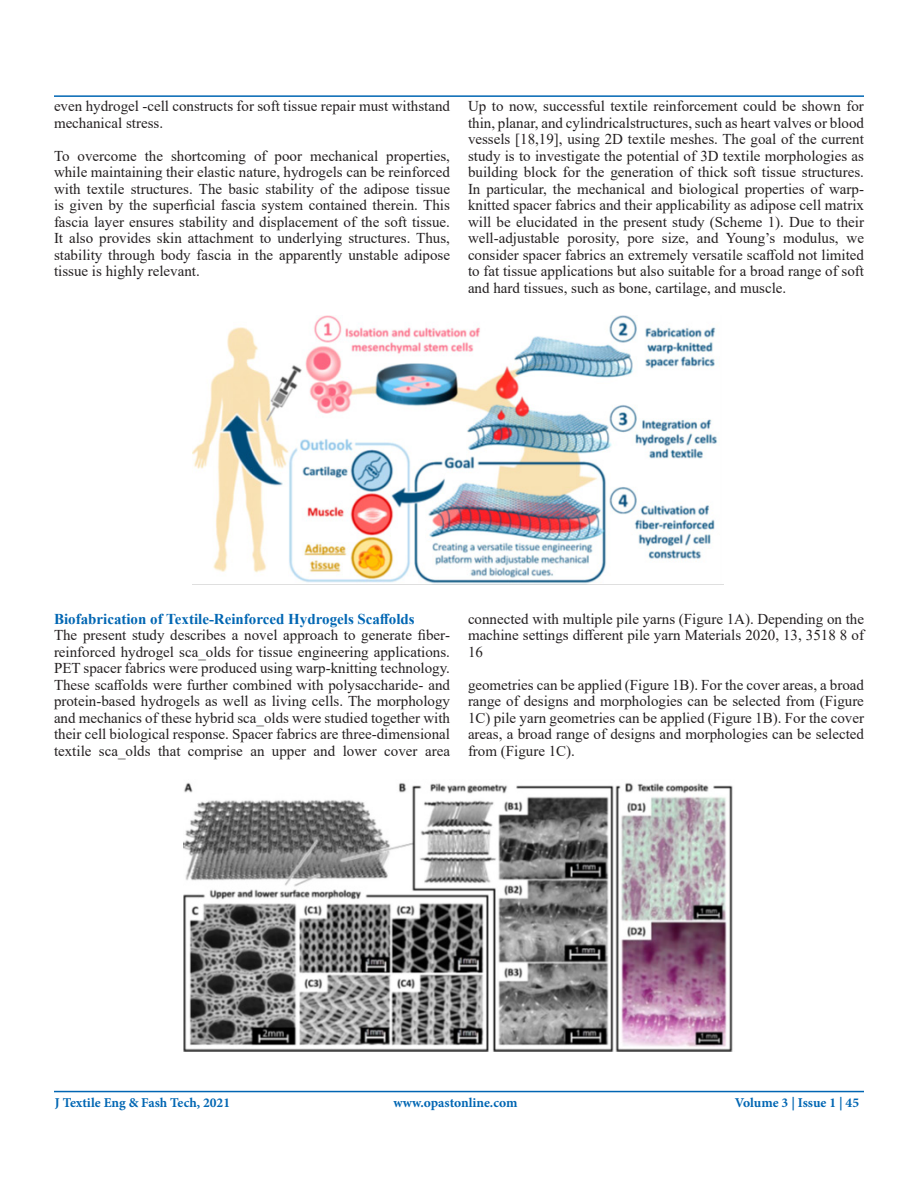
<style>
.page{position:relative;width:918px;height:1188px;background:#fff}
.page>*{position:absolute;margin:0;border:0;box-sizing:border-box;transform-origin:0 0}
.t1{font:15px/16.5px "Times New Roman";color:#231f20;text-align:justify}
.t2{font:700 15px "Times New Roman";color:#0166b3}
.t3{font:700 13.5px "Minion Pro";color:#0166b3}
</style>
<div class="page">
<hr style="left:54px;top:95px;width:810px;height:2px;background:#0166b3">
<hr style="left:54px;top:1091px;width:810px;height:1px;background:#0166b3">
<img style="left:193px;top:316px;width:525px;height:268px">
<img style="left:184px;top:782px;width:549px;height:270px">
<p class="t1" style="left:54px;top:98px;width:398px">even hydrogel -cell constructs for soft tissue repair must withstand mechanical stress.</p>
<p class="t1" style="left:54px;top:147px;width:398px">To overcome the shortcoming of poor mechanical properties, while maintaining their elastic nature, hydrogels can be reinforced with textile structures. The basic stability of the adipose tissue is given by the superficial fascia system contained therein. This fascia layer ensures stability and displacement of the soft tissue.<br>It also provides skin attachment to underlying structures. Thus, stability through body fascia in the apparently unstable adipose tissue is highly relevant.</p>
<p class="t1" style="left:468px;top:98px;width:398px">Up to now, successful textile reinforcement could be shown for thin, planar, and cylindricalstructures, such as heart valves or blood vessels [18,19], using 2D textile meshes. The goal of the current study is to investigate the potential of 3D textile morphologies as building block for the generation of thick soft tissue structures.<br>In particular, the mechanical and biological properties of warp&shy;knitted spacer fabrics and their applicability as adipose cell matrix will be elucidated in the present study (Scheme 1). Due to their well-adjustable porosity, pore size, and Young’s modulus, we consider spacer fabrics an extremely versatile scaffold not limited to fat tissue applications but also suitable for a broad range of soft and hard tissues, such as bone, cartilage, and muscle.</p>
<p class="t2" style="left:54px;top:608px;width:362px">Biofabrication of Textile-Reinforced Hydrogels Scaffolds</p>
<p class="t1" style="left:54px;top:627px;width:398px">The present study describes a novel approach to generate fiber&shy;reinforced hydrogel sca_olds for tissue engineering applications.<br>PET spacer fabrics were produced using warp-knitting technology.<br>These scaffolds were further combined with polysaccharide- and protein-based hydrogels as well as living cells. The morphology and mechanics of these hybrid sca_olds were studied together with their cell biological response. Spacer fabrics are three-dimensional textile sca_olds that comprise an upper and lower cover area</p>
<p class="t1" style="left:468px;top:610px;width:398px">connected with multiple pile yarns (Figure 1A). Depending on the machine settings different pile yarn Materials 2020, 13, 3518 8 of 16</p>
<p class="t1" style="left:468px;top:676px;width:398px">geometries can be applied (Figure 1B). For the cover areas, a broad range of designs and morphologies can be selected from (Figure 1C) pile yarn geometries can be applied (Figure 1B). For the cover areas, a broad range of designs and morphologies can be selected from (Figure 1C).</p>
<p class="t3" style="left:55px;top:1093px;width:177px">J Textile Eng &amp; Fash Tech, 2021</p>
<p class="t3" style="left:393px;top:1093px;width:126px">www.opastonline.com</p>
<p class="t3" style="left:735px;top:1093px;width:126px">Volume 3 | Issue 1 | 45</p>
</div>
